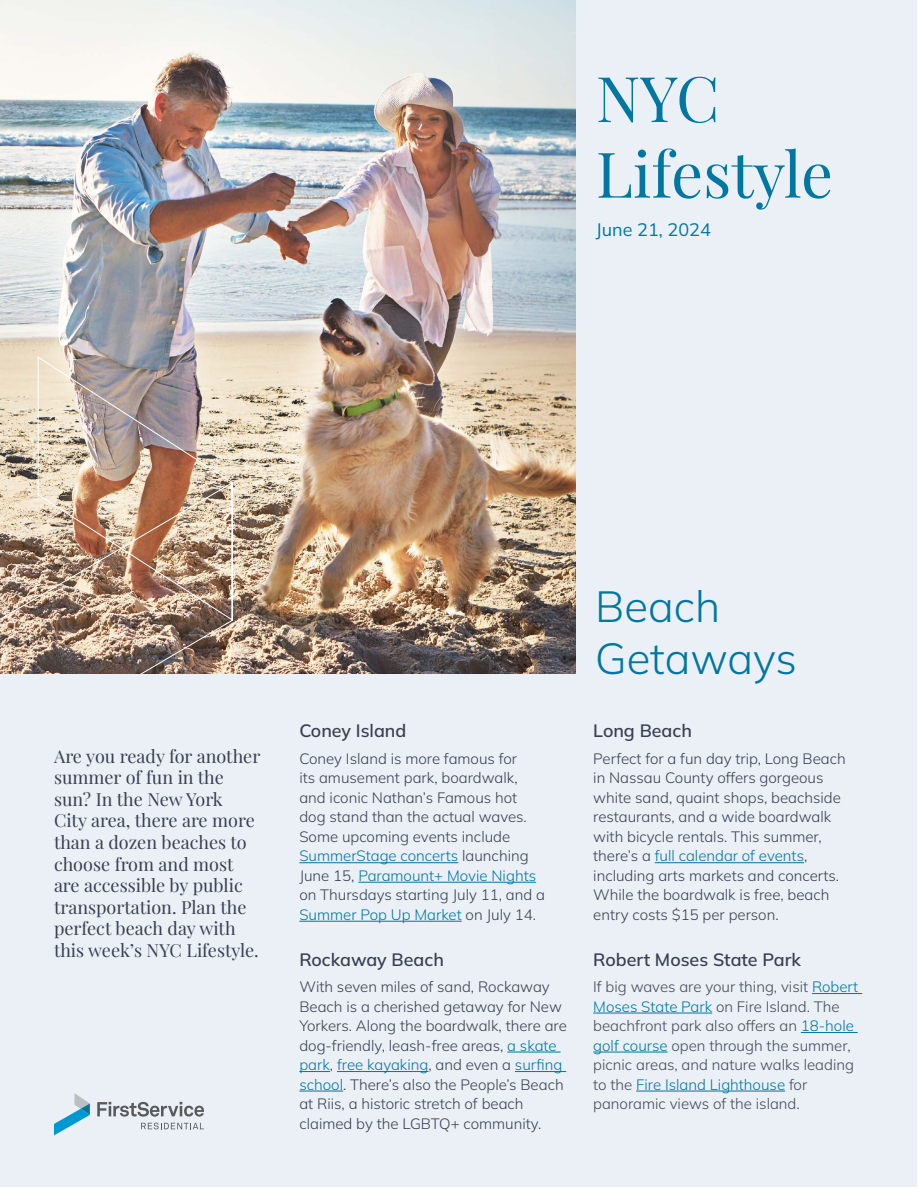
<style>
.page{position:relative;width:918px;height:1188px;background:#fff}
.page>*{position:absolute;margin:0;border:0;box-sizing:border-box;transform-origin:0 0}
.t1{font:63px/75.6px "Playfair Display";color:#0076a3}
.t2{font:300 43.5px/52.2px "Mulish";color:#0076a3}
.t3{font:18px/21.6px "Playfair Display";color:#373f51}
.t4{font:18px "Mulish";color:#0076a3}
.t5{font:600 17.85px "Mulish";color:#373f51}
.t6{font:300 15px/19.5px "Mulish";color:#373f51}
.t7{font:300 15px/19.5px "Mulish";color:#41495a}
.s1{color:#0076a3}
</style>
<div class="page">
<div style="left:1px;top:1px;width:916px;height:1186px;background:#eaf0f6"></div>
<img style="left:0;top:0;width:576px;height:674px">
<svg style="left:54px;top:1093px;width:36px;height:42px"></svg>
<svg style="left:97px;top:1102px;width:107px;height:15px"></svg>
<svg style="left:141px;top:1123px;width:63px;height:6px"></svg>
<img style="left:0;top:357px;width:233px;height:317px">
<hr style="left:299px;top:862px;width:159px;height:1px;background:#0076a3">
<hr style="left:358px;top:882px;width:178px;height:1px;background:#0076a3">
<hr style="left:299px;top:921px;width:163px;height:1px;background:#0076a3">
<hr style="left:655px;top:862px;width:149px;height:1px;background:#0076a3">
<hr style="left:812px;top:993px;width:50px;height:1px;background:#0076a3">
<hr style="left:593px;top:1013px;width:119px;height:1px;background:#0076a3">
<hr style="left:801px;top:1032px;width:57px;height:1px;background:#0076a3">
<hr style="left:593px;top:1052px;width:75px;height:1px;background:#0076a3">
<hr style="left:636px;top:1091px;width:149px;height:1px;background:#0076a3">
<hr style="left:507px;top:1052px;width:54px;height:1px;background:#0076a3">
<hr style="left:299px;top:1071px;width:31px;height:1px;background:#0076a3">
<hr style="left:337px;top:1071px;width:91px;height:1px;background:#0076a3">
<hr style="left:515px;top:1071px;width:51px;height:1px;background:#0076a3">
<hr style="left:299px;top:1091px;width:44px;height:1px;background:#0076a3">
<h1 class="t1" style="left:596px;top:55px;width:239px">NYC<br>Lifestyle</h1>
<p class="t4" style="left:596px;top:217px;width:116px">June 21, 2024</p>
<h2 class="t2" style="left:595px;top:579px;width:203px">Beach<br>Getaways</h2>
<p class="t5" style="left:299px;top:719px;width:108px">Coney Island</p>
<p class="t5" style="left:593px;top:719px;width:100px">Long Beach</p>
<p class="t3" style="left:54px;top:744px;width:208px">Are you ready for another summer of fun in the sun? In the New York<br>City area, there are more than a dozen beaches to choose from and most are accessible by public transportation. Plan the perfect beach day with this week’s NYC Lifestyle.</p>
<p class="t6" style="left:593px;top:748px;width:254px">Perfect for a fun day trip, Long Beach in Nassau County offers gorgeous white sand, quaint shops, beachside restaurants, and a wide boardwalk with bicycle rentals. This summer, there’s a <span class="s1">full calendar of events</span>, including arts markets and concerts.<br>While the boardwalk is free, beach entry costs $15 per person.</p>
<p class="t6" style="left:299px;top:748px;width:247px">Coney Island is more famous for<br>its amusement park, boardwalk, and iconic Nathan’s Famous hot dog stand than the actual waves.<br>Some upcoming events include<br><span class="s1">SummerStage concerts</span> launching<br>June 15, <span class="s1">Paramount+ Movie Nights </span>on Thursdays starting July 11, and a<br><span class="s1">Summer Pop Up Market</span> on July 14.</p>
<p class="t5" style="left:593px;top:947px;width:209px">Robert Moses State Park</p>
<p class="t5" style="left:299px;top:947px;width:146px">Rockaway Beach</p>
<p class="t6" style="left:299px;top:977px;width:269px">With seven miles of sand, Rockaway Beach is a cherished getaway for New Yorkers. Along the boardwalk, there are dog-friendly, leash-free areas, <span class="s1">a skate park</span>, <span class="s1">free kayaking</span>, and even a <span class="s1">surfing school</span>. There’s also the People’s Beach at Riis, a historic stretch of beach claimed by the LGBTQ+ community.</p>
<p class="t7" style="left:593px;top:977px;width:267px">If big waves are your thing, visit <span class="s1">Robert Moses State Park</span> on Fire Island. The beachfront park also offers an <span class="s1">18-hole golf course</span> open through the summer, picnic areas, and nature walks leading to the <span class="s1">Fire Island Lighthouse</span> for panoramic views of the island.</p>
</div>
